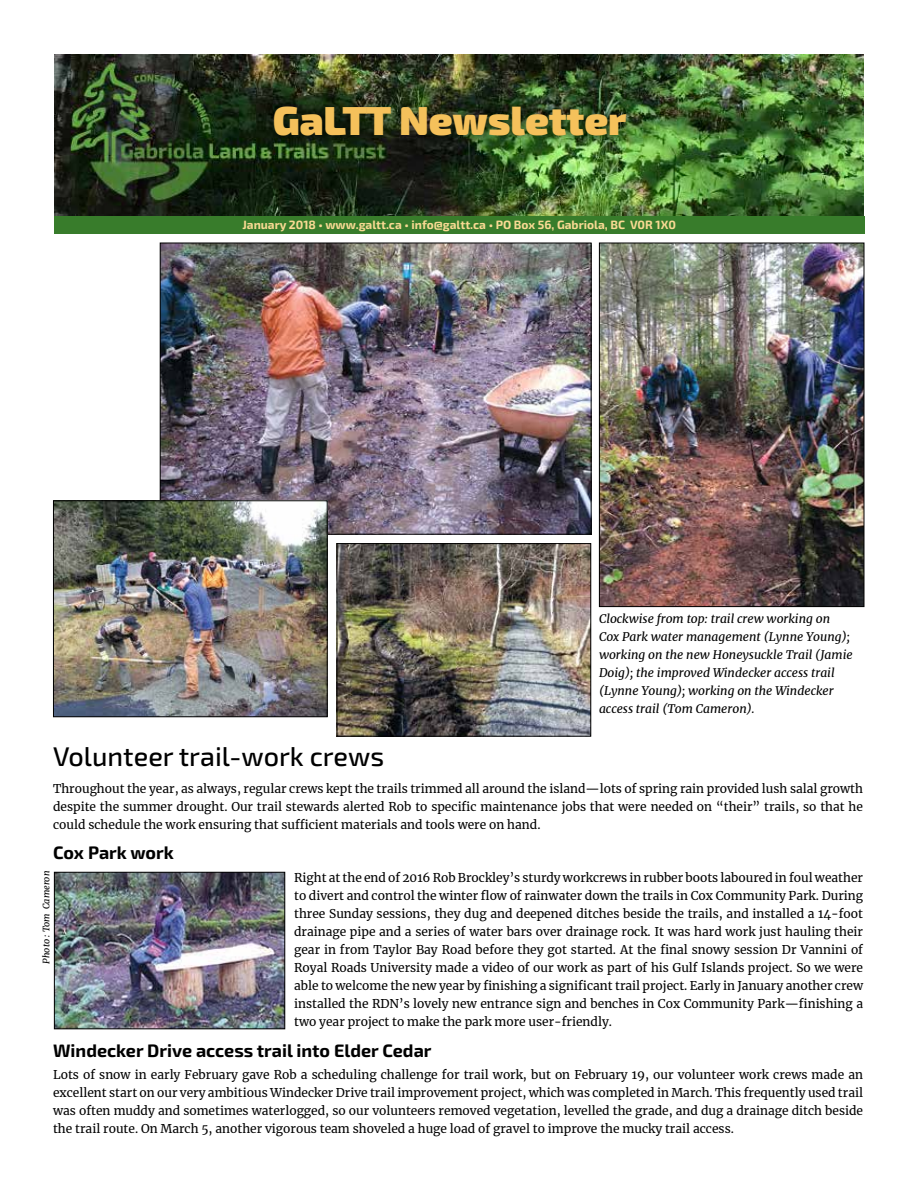
<style>
.page{position:relative;width:918px;height:1188px;background:#fff}
.page>*{position:absolute;margin:0;border:0;box-sizing:border-box;transform-origin:0 0}
.t1{font:900 40.5px "Exo 2.0";color:#f5c15b}
.t2{font:500 27px "Exo 2.0";color:#000}
.t3{font:700 18px "Exo 2.0";color:#000}
.t4{font:12px/18px "Merriweather";color:#000;text-align:justify}
.t5{font:italic 12px/18px "Merriweather";color:#000}
.t6{font:700 12px "Exo 2.0";color:#f9da93}
.t7{font:italic 9px "Merriweather";color:#000}
</style>
<div class="page">
<img style="left:162px;top:245px;width:428px;height:288px">
<img style="left:54px;top:54px;width:810px;height:162px">
<div style="left:262px;top:96px;width:376px;height:51px;background:#000;opacity:.75"></div>
<img style="left:601px;top:245px;width:261px;height:360px">
<div style="left:599px;top:243px;width:265px;height:364px;border:1px solid #000"></div>
<img style="left:55px;top:502px;width:271px;height:213px">
<div style="left:53px;top:500px;width:275px;height:217px;border:1px solid #000"></div>
<img style="left:56px;top:874px;width:227px;height:153px">
<div style="left:54px;top:872px;width:231px;height:157px;border:1px solid #000"></div>
<img style="left:339px;top:545px;width:250px;height:190px">
<div style="left:337px;top:543px;width:254px;height:194px;border:1px solid #000"></div>
<div style="left:54px;top:216px;width:810px;height:18px;background:#387c2b"></div>
<h1 class="t1" style="left:273px;top:96px;width:355px">GaLTT Newsletter</h1>
<p class="t6" style="left:242px;top:218px;width:435px">January 2018 • www.galtt.ca • info@galtt.ca • PO Box 56, Gabriola, BC V0R 1X0</p>
<p class="t5" style="left:599px;top:610px;width:255px">Clockwise from top: trail crew working on Cox Park water management (Lynne Young); working on the new Honeysuckle Trail (Jamie Doig); the improved Windecker access trail (Lynne Young); working on the Windecker access trail (Tom Cameron).</p>
<h2 class="t2" style="left:53px;top:741px;width:333px">Volunteer trail-work crews</h2>
<p class="t4" style="left:53px;top:779px;width:812px">Throughout the year, as always, regular crews kept the trails trimmed all around the island—lots of spring rain provided lush salal growth despite the summer drought. Our trail stewards alerted Rob to specific maintenance jobs that were needed on “their” trails, so that he could schedule the work ensuring that sufficient materials and tools were on hand.</p>
<h3 class="t3" style="left:53px;top:842px;width:122px">Cox Park work</h3>
<p class="t4" style="left:294px;top:868px;width:570px">Right at the end of 2016 Rob Brockley’s sturdy workcrews in rubber boots laboured in foul weather to divert and control the winter flow of rainwater down the trails in Cox Community Park. During three Sunday sessions, they dug and deepened ditches beside the trails, and installed a 14-foot drainage pipe and a series of water bars over drainage rock. It was hard work just hauling their gear in from Taylor Bay Road before they got started. At the final snowy session Dr Vannini of Royal Roads University made a video of our work as part of his Gulf Islands project. So we were able to welcome the new year by finishing a significant trail project. Early in January another crew installed the RDN’s lovely new entrance sign and benches in Cox Community Park—finishing a two year project to make the park more user-friendly.</p>
<h3 class="t3" style="left:53px;top:1040px;width:380px">Windecker Drive access trail into Elder Cedar</h3>
<p class="t4" style="left:53px;top:1065px;width:812px">Lots of snow in early February gave Rob a scheduling challenge for trail work, but on February 19, our volunteer work crews made an excellent start on our very ambitious Windecker Drive trail improvement project, which was completed in March. This frequently used trail was often muddy and sometimes waterlogged, so our volunteers removed vegetation, levelled the grade, and dug a drainage ditch beside the trail route. On March 5, another vigorous team shoveled a huge load of gravel to improve the mucky trail access.</p>
<p class="t7" style="left:40px;top:964px;width:94px;rotate:-90deg">Photo : Tom Cameron</p>
</div>
